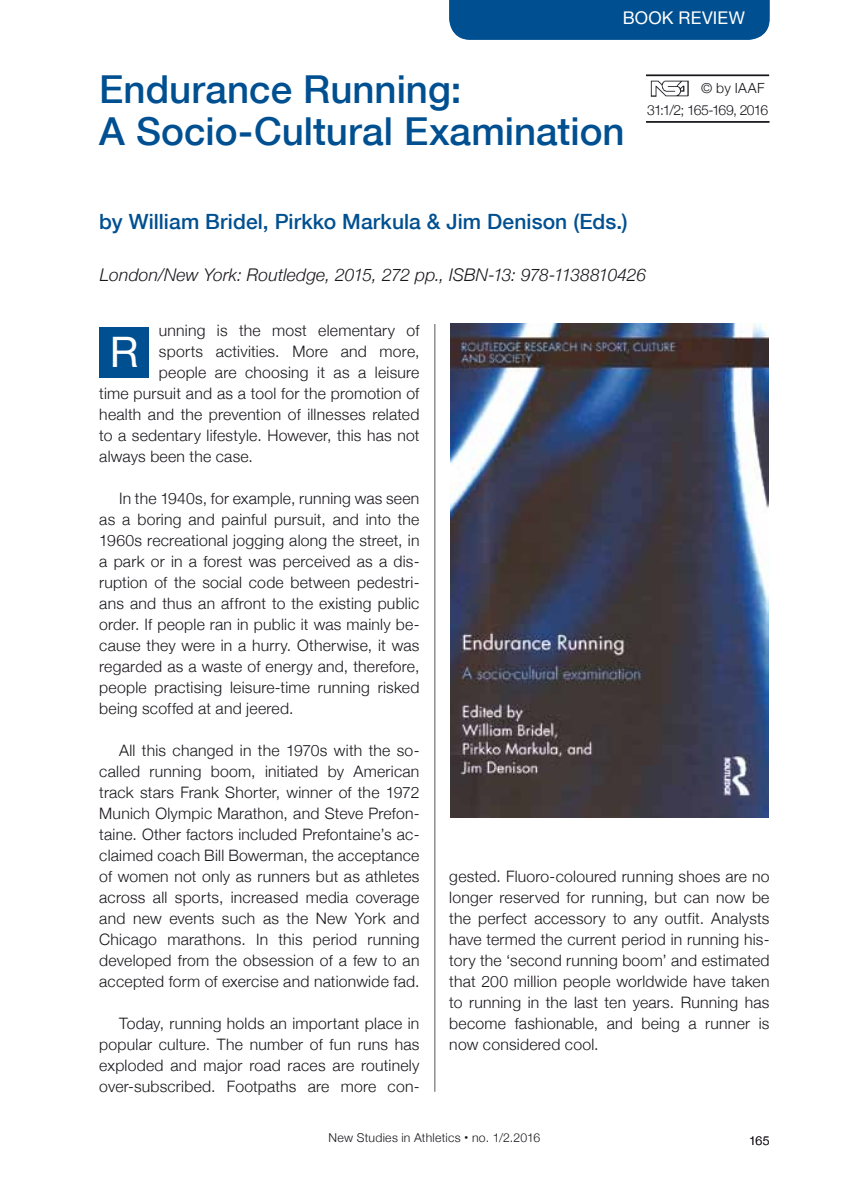
<style>
.page{position:relative;width:844px;height:1191px;background:#fff}
.page>*{position:absolute;margin:0;border:0;box-sizing:border-box;transform-origin:0 0}
.t1{font:42px "Helvetica Neue";color:#fff}
.t2{font:500 38.5px/42px "Helvetica Neue";color:#005091}
.t3{font:500 21px "Helvetica Neue";letter-spacing:.005em;color:#005091}
.t4{font:italic 300 17.5px "Helvetica Neue";color:#1a171c}
.t5{font:17.5px "Helvetica Neue";letter-spacing:.01em;color:#fff}
.t6{font:300 15.75px/21px "Helvetica Neue";letter-spacing:.015em;color:#1a171c;text-align:justify}
.t7{font:300 14px "Helvetica Neue";letter-spacing:-.065em;color:#1a171c}
.t8{font:300 14px "Helvetica Neue";letter-spacing:-.035em;color:#1a171c}
.t9{font:300 12.25px "Helvetica Neue";letter-spacing:.02em;color:#1a171c}
.s1{font-weight:700;font-size:15.75px}
</style>
<div class="page">
<img style="left:650px;top:80px;width:39px;height:17px">
<hr style="left:646px;top:74px;width:123px;height:2px;background:#1a171c">
<hr style="left:646px;top:121px;width:123px;height:2px;background:#1a171c">
<hr style="left:434px;top:74px;width:1px;height:1017px;background:#58585a">
<div style="left:449px;top:0;width:320px;height:40px;background:#005091"></div>
<div style="left:100px;top:265px;width:670px;height:29px;background:#fff"></div>
<div style="left:99px;top:327px;width:50px;height:51px;background:#005091"></div>
<img style="left:450px;top:324px;width:318px;height:493px">
<p class="t5" style="left:622px;top:7px;width:124px">BOOK REVIEW</p>
<h2 class="t2" style="left:99px;top:68px;width:527px">Endurance Running:<br>A Socio-Cultural Examination</h2>
<p class="t8" style="left:701px;top:79px;width:65px">© by IAAF</p>
<p class="t7" style="left:647px;top:102px;width:122px">31:1/2; 165-169, 2016</p>
<h3 class="t3" style="left:99px;top:209px;width:530px">by William Bridel, Pirkko Markula &amp; Jim Denison (Eds.)</h3>
<p class="t4" style="left:100px;top:265px;width:547px">London/New York: Routledge, 2015, 272 pp., ISBN-13: 978-1138810426</p>
<p class="t6" style="left:159px;top:320px;width:262px">unning is the most elementary of</p>
<p class="t6" style="left:159px;top:341px;width:262px">sports activities. More and more,</p>
<p class="t6" style="left:159px;top:362px;width:262px">people are choosing it as a leisure</p>
<p class="t6" style="left:99px;top:383px;width:321px">time pursuit and as a tool for the promotion of</p>
<p class="t6" style="left:99px;top:404px;width:321px">health and the prevention of illnesses related</p>
<p class="t6" style="left:99px;top:425px;width:321px">to a sedentary lifestyle. However, this has not</p>
<p class="t6" style="left:99px;top:446px;width:155px">always been the case.</p>
<p class="t6" style="left:99px;top:488px;width:321px;text-indent:20px">In the 1940s, for example, running was seen as a boring and painful pursuit, and into the 1960s recreational jogging along the street, in a park or in a forest was perceived as a dis&shy;ruption of the social code between pedestri&shy;ans and thus an affront to the existing public order. If people ran in public it was mainly be&shy;cause they were in a hurry. Otherwise, it was regarded as a waste of energy and, therefore, people practising leisure-time running risked being scoffed at and jeered.</p>
<p class="t6" style="left:99px;top:739px;width:321px;text-indent:20px">All this changed in the 1970s with the so&shy;called running boom, initiated by American track stars Frank Shorter, winner of the 1972<br>Munich Olympic Marathon, and Steve Prefon&shy;taine. Other factors included Prefontaine’s ac&shy;claimed coach Bill Bowerman, the acceptance of women not only as runners but as athletes across all sports, increased media coverage and new events such as the New York and Chicago marathons. In this period running developed from the obsession of a few to an accepted form of exercise and nationwide fad.</p>
<p class="t6" style="left:99px;top:1012px;width:321px;text-indent:20px">Today, running holds an important place in popular culture. The number of fun runs has exploded and major road races are routinely over-subscribed. Footpaths are more con-</p>
<h1 class="t1" style="left:110px;top:327px;width:26px">R</h1>
<p class="t6" style="left:449px;top:866px;width:321px">gested. Fluoro-coloured running shoes are no longer reserved for running, but can now be the perfect accessory to any outfit. Analysts have termed the current period in running his&shy;tory the ‘second running boom’ and estimated that 200 million people worldwide have taken to running in the last ten years. Running has become fashionable, and being a runner is now considered cool.</p>
<p class="t9" style="left:328px;top:1130px;width:213px">New Studies in Athletics <span class="s1">·</span> no. 1/2.2016</p>
<p class="t9" style="left:749px;top:1133px;width:22px">165</p>
</div>
